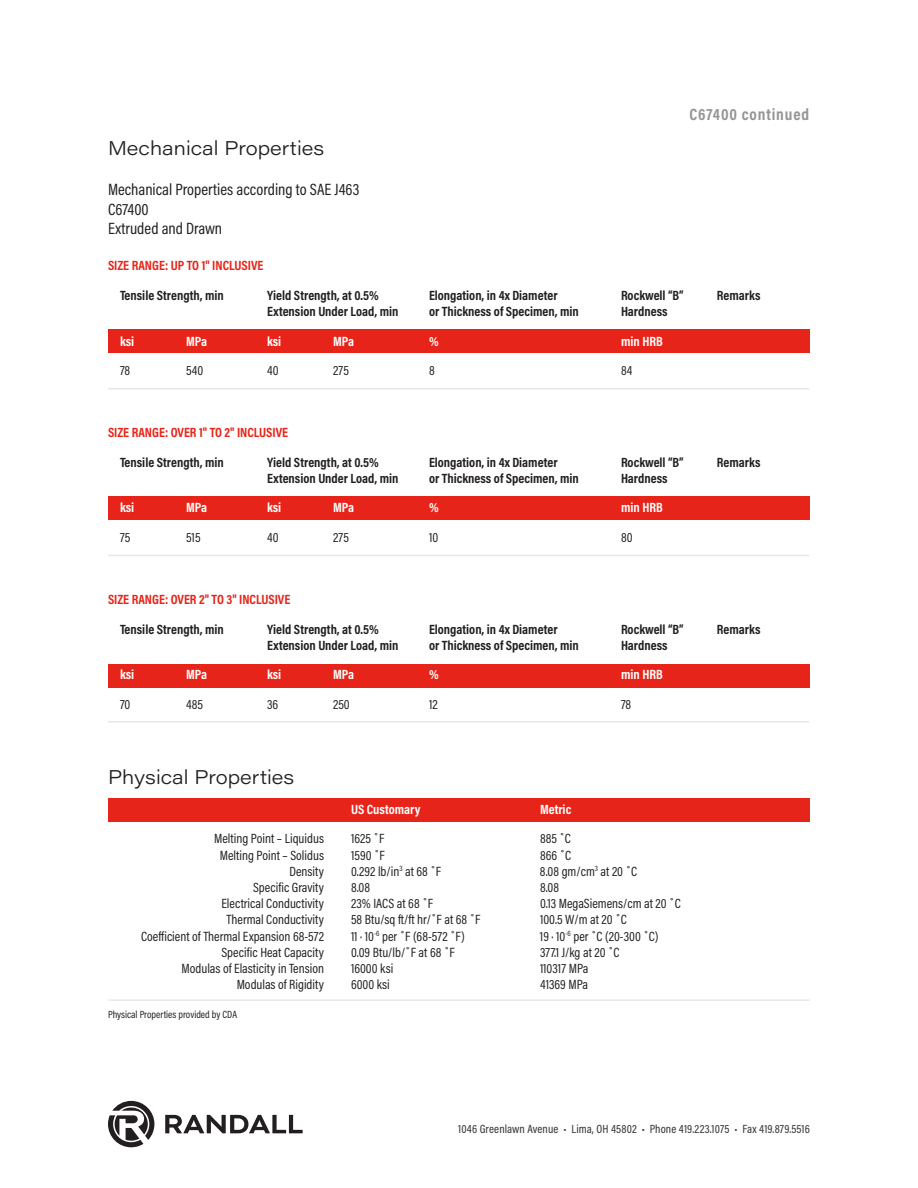
<style>
.page{position:relative;width:918px;height:1188px;background:#fff}
.page>*{position:absolute;margin:0;border:0;box-sizing:border-box;transform-origin:0 0}
.t1{font:300 19.5px "Acumin Pro Wide";color:#231f20}
.notes{font:16.5px "Acumin Pro Cond";color:#231f20}
.BODY{font:700 16.5px "Acumin Pro Cond";letter-spacing:.05em;color:#939598}
.BODY-2{font:13.5px "Acumin Pro Cond";color:#231f20}
.BODY-3{font:700 13.5px "Acumin Pro Cond";color:#231f20}
.BODY-4{font:700 13.5px "Acumin Pro Cond";letter-spacing:-.005em;color:#e72419}
.body_bold{font:700 13.5px "Acumin Pro Cond";color:#fff}
.t2{font:500 12px "Acumin Pro Cond";letter-spacing:.01em;color:#3e3e3f}
.t3{font:10.5px "Acumin Pro Cond";color:#231f20}
</style>
<div class="page">
<svg style="left:165px;top:1115px;width:138px;height:18px"></svg>
<svg style="left:108px;top:1101px;width:46px;height:46px"></svg>
<div style="left:108px;top:664px;width:701px;height:23px;background:#e72419"></div>
<hr style="left:108px;top:721px;width:701px;height:2px;background:#e6e7e9">
<div style="left:108px;top:497px;width:701px;height:23px;background:#e72419"></div>
<div style="left:108px;top:330px;width:701px;height:23px;background:#e72419"></div>
<hr style="left:108px;top:388px;width:701px;height:2px;background:#e6e7e9">
<hr style="left:108px;top:555px;width:701px;height:1px;background:#e6e7e9">
<div style="left:108px;top:799px;width:702px;height:23px;background:#e72419"></div>
<hr style="left:108px;top:999px;width:702px;height:2px;background:#e6e7e9">
<p class="BODY" style="left:689px;top:104px;width:121px">C67400 continued</p>
<h2 class="t1" style="left:108px;top:134px;width:218px">Mechanical Properties</h2>
<p class="notes" style="left:108px;top:178px;width:253px">Mechanical Properties according to SAE J463</p>
<p class="notes" style="left:108px;top:198px;width:42px">C67400</p>
<p class="notes" style="left:108px;top:218px;width:116px">Extruded and Drawn</p>
<p class="BODY-4" style="left:108px;top:256px;width:157px">SIZE RANGE: UP TO 1" INCLUSIVE</p>
<p class="BODY-3" style="left:120px;top:286px;width:105px">Tensile Strength, min</p>
<p class="BODY-3" style="left:267px;top:286px;width:113px">Yield Strength, at 0.5%</p>
<p class="BODY-3" style="left:429px;top:286px;width:130px">Elongation, in 4x Diameter</p>
<p class="BODY-3" style="left:621px;top:286px;width:64px">Rockwell “B”</p>
<p class="BODY-3" style="left:717px;top:286px;width:45px">Remarks</p>
<p class="BODY-3" style="left:267px;top:302px;width:133px">Extension Under Load, min</p>
<p class="BODY-3" style="left:429px;top:302px;width:151px">or Thickness of Specimen, min</p>
<p class="BODY-3" style="left:621px;top:302px;width:48px">Hardness</p>
<p class="body_bold" style="left:120px;top:332px;width:16px">ksi</p>
<p class="body_bold" style="left:186px;top:332px;width:23px">MPa</p>
<p class="body_bold" style="left:267px;top:332px;width:16px">ksi</p>
<p class="body_bold" style="left:333px;top:332px;width:23px">MPa</p>
<p class="body_bold" style="left:429px;top:332px;width:11px">%</p>
<p class="body_bold" style="left:621px;top:332px;width:43px">min HRB</p>
<p class="BODY-2" style="left:120px;top:362px;width:12px">78</p>
<p class="BODY-2" style="left:186px;top:362px;width:19px">540</p>
<p class="BODY-2" style="left:267px;top:362px;width:13px">40</p>
<p class="BODY-2" style="left:333px;top:362px;width:18px">275</p>
<p class="BODY-2" style="left:429px;top:362px;width:7px">8</p>
<p class="BODY-2" style="left:621px;top:362px;width:13px">84</p>
<p class="BODY-4" style="left:108px;top:423px;width:182px">SIZE RANGE: OVER 1" TO 2" INCLUSIVE</p>
<p class="BODY-3" style="left:120px;top:453px;width:105px">Tensile Strength, min</p>
<p class="BODY-3" style="left:267px;top:453px;width:113px">Yield Strength, at 0.5%</p>
<p class="BODY-3" style="left:429px;top:453px;width:130px">Elongation, in 4x Diameter</p>
<p class="BODY-3" style="left:621px;top:453px;width:64px">Rockwell “B”</p>
<p class="BODY-3" style="left:717px;top:453px;width:45px">Remarks</p>
<p class="BODY-3" style="left:267px;top:469px;width:133px">Extension Under Load, min</p>
<p class="BODY-3" style="left:429px;top:469px;width:151px">or Thickness of Specimen, min</p>
<p class="BODY-3" style="left:621px;top:469px;width:48px">Hardness</p>
<p class="body_bold" style="left:120px;top:499px;width:16px">ksi</p>
<p class="body_bold" style="left:186px;top:499px;width:23px">MPa</p>
<p class="body_bold" style="left:267px;top:499px;width:16px">ksi</p>
<p class="body_bold" style="left:333px;top:499px;width:23px">MPa</p>
<p class="body_bold" style="left:429px;top:499px;width:11px">%</p>
<p class="body_bold" style="left:621px;top:499px;width:43px">min HRB</p>
<p class="BODY-2" style="left:120px;top:529px;width:12px">75</p>
<p class="BODY-2" style="left:186px;top:529px;width:16px">515</p>
<p class="BODY-2" style="left:267px;top:529px;width:13px">40</p>
<p class="BODY-2" style="left:333px;top:529px;width:18px">275</p>
<p class="BODY-2" style="left:429px;top:529px;width:11px">10</p>
<p class="BODY-2" style="left:621px;top:529px;width:13px">80</p>
<p class="BODY-4" style="left:108px;top:590px;width:184px">SIZE RANGE: OVER 2" TO 3" INCLUSIVE</p>
<p class="BODY-3" style="left:120px;top:620px;width:105px">Tensile Strength, min</p>
<p class="BODY-3" style="left:267px;top:620px;width:113px">Yield Strength, at 0.5%</p>
<p class="BODY-3" style="left:429px;top:620px;width:130px">Elongation, in 4x Diameter</p>
<p class="BODY-3" style="left:621px;top:620px;width:64px">Rockwell “B”</p>
<p class="BODY-3" style="left:717px;top:620px;width:45px">Remarks</p>
<p class="BODY-3" style="left:267px;top:636px;width:133px">Extension Under Load, min</p>
<p class="BODY-3" style="left:429px;top:636px;width:151px">or Thickness of Specimen, min</p>
<p class="BODY-3" style="left:621px;top:636px;width:48px">Hardness</p>
<p class="body_bold" style="left:120px;top:666px;width:16px">ksi</p>
<p class="body_bold" style="left:186px;top:666px;width:23px">MPa</p>
<p class="body_bold" style="left:267px;top:666px;width:16px">ksi</p>
<p class="body_bold" style="left:333px;top:666px;width:23px">MPa</p>
<p class="body_bold" style="left:429px;top:666px;width:11px">%</p>
<p class="body_bold" style="left:621px;top:666px;width:43px">min HRB</p>
<p class="BODY-2" style="left:120px;top:696px;width:12px">70</p>
<p class="BODY-2" style="left:186px;top:696px;width:18px">485</p>
<p class="BODY-2" style="left:267px;top:696px;width:13px">36</p>
<p class="BODY-2" style="left:333px;top:696px;width:18px">250</p>
<p class="BODY-2" style="left:429px;top:696px;width:10px">12</p>
<p class="BODY-2" style="left:621px;top:696px;width:12px">78</p>
<h2 class="t1" style="left:108px;top:763px;width:188px">Physical Properties</h2>
<p class="body_bold" style="left:351px;top:800px;width:71px">US Customary</p>
<p class="body_bold" style="left:540px;top:800px;width:33px">Metric</p>
<p class="BODY-2" style="left:214px;top:830px;width:111px">Melting Point – Liquidus</p>
<p class="BODY-2" style="left:351px;top:830px;width:35px">1625 ˚F</p>
<p class="BODY-2" style="left:540px;top:830px;width:32px">885 ˚C</p>
<p class="BODY-2" style="left:220px;top:846px;width:106px">Melting Point – Solidus</p>
<p class="BODY-2" style="left:351px;top:846px;width:35px">1590 ˚F</p>
<p class="BODY-2" style="left:540px;top:846px;width:33px">866 ˚C</p>
<p class="BODY-2" style="left:289px;top:862px;width:36px">Density</p>
<p class="BODY-2" style="left:351px;top:862px;width:92px">0.292 lb/in<sup>3</sup> at 68 ˚F</p>
<p class="BODY-2" style="left:540px;top:862px;width:99px">8.08 gm/cm<sup>3</sup> at 20 ˚C</p>
<p class="BODY-2" style="left:253px;top:879px;width:72px">Specific Gravity</p>
<p class="BODY-2" style="left:351px;top:879px;width:21px">8.08</p>
<p class="BODY-2" style="left:540px;top:879px;width:21px">8.08</p>
<p class="BODY-2" style="left:221px;top:895px;width:104px">Electrical Conductivity</p>
<p class="BODY-2" style="left:351px;top:895px;width:84px">23% IACS at 68 ˚F</p>
<p class="BODY-2" style="left:540px;top:895px;width:142px">0.13 MegaSiemens/cm at 20 ˚C</p>
<p class="BODY-2" style="left:227px;top:911px;width:99px">Thermal Conductivity</p>
<p class="BODY-2" style="left:351px;top:911px;width:131px">58 Btu/sq ft/ft hr/˚F at 68 ˚F</p>
<p class="BODY-2" style="left:540px;top:911px;width:88px">100.5 W/m at 20 ˚C</p>
<p class="BODY-2" style="left:141px;top:927px;width:184px">Coefficient of Thermal Expansion 68-572</p>
<p class="BODY-2" style="left:351px;top:927px;width:115px">11 · 10<sup>-6</sup> per ˚F (68-572 ˚F)</p>
<p class="BODY-2" style="left:540px;top:927px;width:120px">19 · 10<sup>-6</sup> per ˚C (20-300 ˚C)</p>
<p class="BODY-2" style="left:222px;top:943px;width:104px">Specific Heat Capacity</p>
<p class="BODY-2" style="left:351px;top:943px;width:105px">0.09 Btu/lb/˚F at 68 ˚F</p>
<p class="BODY-2" style="left:540px;top:943px;width:81px">377.1 J/kg at 20 ˚C</p>
<p class="BODY-2" style="left:182px;top:960px;width:144px">Modulas of Elasticity in Tension</p>
<p class="BODY-2" style="left:351px;top:960px;width:44px">16000 ksi</p>
<p class="BODY-2" style="left:540px;top:960px;width:50px">110317 MPa</p>
<p class="BODY-2" style="left:237px;top:976px;width:89px">Modulas of Rigidity</p>
<p class="BODY-2" style="left:351px;top:976px;width:40px">6000 ksi</p>
<p class="BODY-2" style="left:540px;top:976px;width:50px">41369 MPa</p>
<p class="t3" style="left:108px;top:1008px;width:131px">Physical Properties provided by CDA</p>
<p class="t2" style="left:458px;top:1121px;width:353px">1046 Greenlawn Avenue • Lima, OH 45802 • Phone 419.223.1075 • Fax 419.879.5516</p>
</div>
